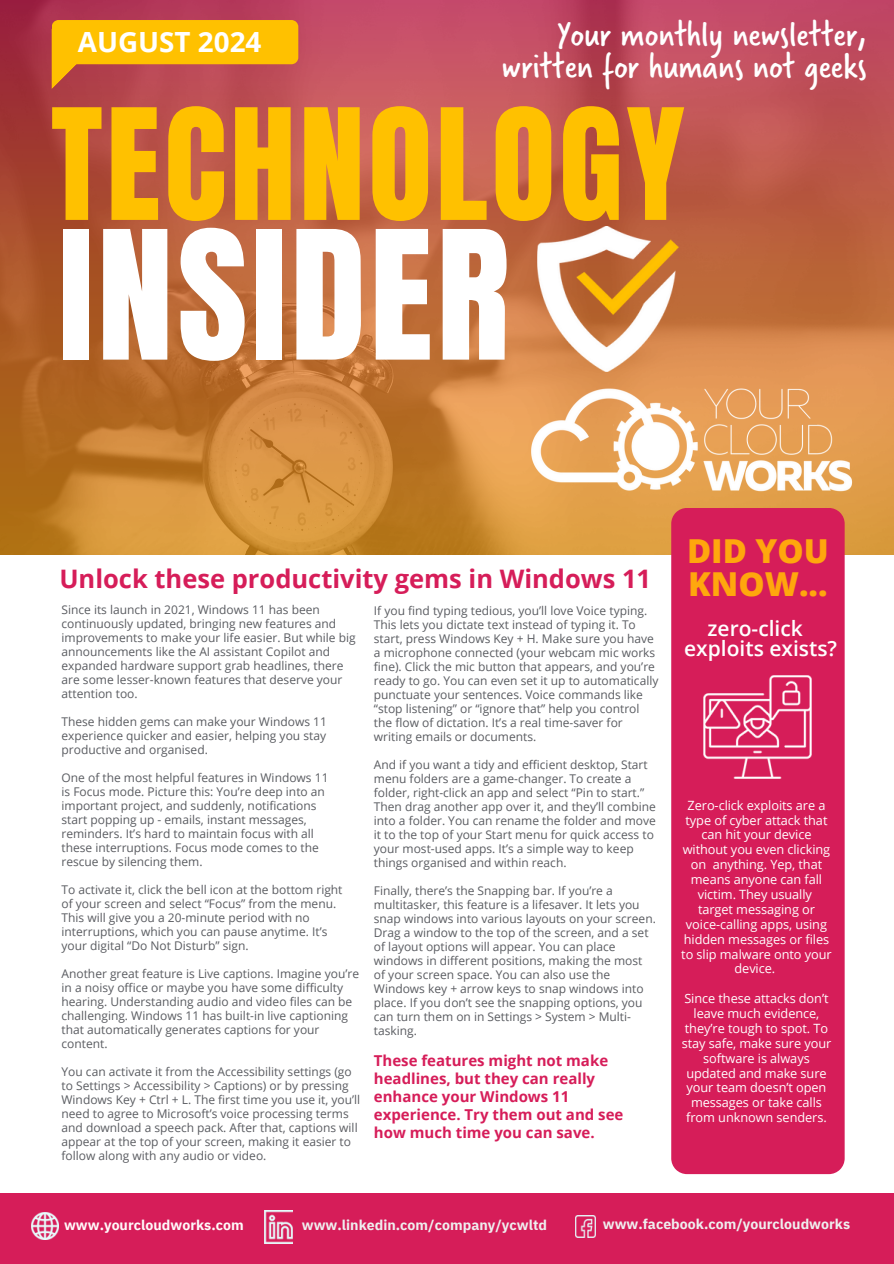
<style>
.page{position:relative;width:894px;height:1264px;background:#fff}
.page>*{position:absolute;margin:0;border:0;box-sizing:border-box;transform-origin:0 0}
.t1{font:152.1px "Anton";letter-spacing:.03em;color:#fff}
.t2{font:131.1px "Anton";letter-spacing:.03em;color:#ffc100}
.t3{font:37.8px/32.8px "Verveine";color:#fff;text-align:right}
.t4{font:800 33px "Open Sans";color:#ffa70d}
.t5{font:700 27.75px "Open Sans";color:#fff}
.t6{font:700 25.5px "Open Sans";color:#d61d59}
.t7{font:600 21px "Open Sans";color:#fff}
.t8{font:700 15px "Open Sans";color:#d61d59}
.t9{font:700 14.1px "IBM Plex Sans";color:#efefef}
.t10{font:700 14.1px "IBM Plex Sans";color:#fffafa}
.t11{font:12.75px/14.9px "Open Sans";letter-spacing:-.005em;color:#fff;text-align:center}
.t12{font:12px/14px "Open Sans";color:#5a5c61}
</style>
<div class="page">
<div style="left:0;top:1193px;width:893px;height:70px;background:#d61d59"></div>
<svg style="left:0;top:0;width:893px;height:555px;background:#c26844"></svg>
<div style="left:671px;top:508px;width:173px;height:666px;background:#d61d59"></div>
<div style="left:52px;top:20px;width:246px;height:44px;background:#ffc100;border-radius:7px"></div>
<svg style="left:52px;top:60px;width:30px;height:29px"></svg>
<img style="left:537px;top:226px;width:141px;height:145px">
<img style="left:703px;top:675px;width:108px;height:103px">
<img style="left:530px;top:382px;width:322px;height:114px">
<img style="left:575px;top:1215px;width:20px;height:22px">
<img style="left:264px;top:1210px;width:28px;height:33px">
<img style="left:31px;top:1212px;width:27px;height:27px">
<p class="t5" style="left:78px;top:22px;width:185px">AUGUST 2024</p>
<p class="t3" style="left:502px;top:17px;width:366px">Your monthly newsletter, written for humans not geeks</p>
<h3 class="t2" style="left:51px;top:71px;width:635px">TECHNOLOGY</h3>
<h5 class="t1" style="left:59px;top:186px;width:452px">INSIDER</h5>
<p class="t4" style="left:686px;top:528px;width:143px">DID YOU</p>
<p class="t6" style="left:59px;top:560px;width:593px">Unlock these productivity gems in Windows 11</p>
<p class="t4" style="left:688px;top:560px;width:141px">KNOW...</p>
<p class="t12" style="left:374px;top:603px;width:286px">If you find typing tedious, you’ll love Voice typing.<br>This lets you dictate text instead of typing it. To start, press Windows Key + H. Make sure you have a microphone connected (your webcam mic works fine). Click the mic button that appears, and you’re ready to go. You can even set it up to automatically punctuate your sentences. Voice commands like “stop listening” or “ignore that” help you control the flow of dictation. It’s a real time-saver for writing emails or documents.</p>
<p class="t12" style="left:374px;top:757px;width:283px">And if you want a tidy and efficient desktop, Start menu folders are a game-changer. To create a folder, right-click an app and select “Pin to start.” Then drag another app over it, and they’ll combine into a folder. You can rename the folder and move it to the top of your Start menu for quick access to your most-used apps. It’s a simple way to keep things organised and within reach.</p>
<p class="t12" style="left:374px;top:883px;width:240px">Finally, there’s the Snapping bar. If you’re a</p>
<p class="t12" style="left:374px;top:897px;width:283px">multitasker, this feature is a lifesaver. It lets you snap windows into various layouts on your screen.<br>Drag a window to the top of the screen, and a set</p>
<p class="t12" style="left:374px;top:939px;width:243px">of layout options will appear. You can place</p>
<p class="t12" style="left:374px;top:953px;width:270px">windows in different positions, making the most</p>
<p class="t12" style="left:374px;top:967px;width:238px">of your screen space. You can also use the</p>
<p class="t12" style="left:374px;top:981px;width:271px">Windows key + arrow keys to snap windows into place. If you don’t see the snapping options, you can turn them on in Settings &gt; System &gt; Multi&shy;tasking.</p>
<p class="t8" style="left:374px;top:1049px;width:236px">These features might not make</p>
<p class="t8" style="left:374px;top:1067px;width:223px">headlines, but they can really</p>
<p class="t8" style="left:374px;top:1085px;width:197px">enhance your Windows 11</p>
<p class="t8" style="left:374px;top:1103px;width:251px">experience. Try them out and see</p>
<p class="t8" style="left:374px;top:1121px;width:222px">how much time you can save.</p>
<p class="t12" style="left:61px;top:602px;width:260px">Since its launch in 2021, Windows 11 has been</p>
<p class="t12" style="left:61px;top:616px;width:295px">continuously updated, bringing new features and improvements to make your life easier. But while big announcements like the AI assistant Copilot and</p>
<h6 class="t12" style="left:61px;top:658px;width:283px">expanded hardware support grab headlines, there</h6>
<p class="t12" style="left:61px;top:672px;width:282px">are some lesser-known features that deserve your attention too.</p>
<p class="t12" style="left:61px;top:714px;width:267px">These hidden gems can make your Windows 11</p>
<p class="t12" style="left:61px;top:728px;width:266px">experience quicker and easier, helping you stay</p>
<p class="t12" style="left:61px;top:742px;width:148px">productive and organised.</p>
<p class="t12" style="left:61px;top:770px;width:268px">One of the most helpful features in Windows 11</p>
<p class="t12" style="left:61px;top:784px;width:265px">is Focus mode. Picture this: You’re deep into an</p>
<p class="t12" style="left:61px;top:798px;width:256px">important project, and suddenly, notifications</p>
<p class="t12" style="left:61px;top:812px;width:254px">start popping up - emails, instant messages, reminders. It’s hard to maintain focus with all</p>
<p class="t12" style="left:61px;top:840px;width:259px">these interruptions. Focus mode comes to the</p>
<p class="t12" style="left:61px;top:854px;width:143px">rescue by silencing them.</p>
<p class="t12" style="left:61px;top:882px;width:282px">To activate it, click the bell icon at the bottom right</p>
<p class="t12" style="left:61px;top:896px;width:276px">of your screen and select “Focus” from the menu.</p>
<p class="t12" style="left:61px;top:910px;width:267px">This will give you a 20-minute period with no interruptions, which you can pause anytime. It’s</p>
<p class="t12" style="left:61px;top:938px;width:189px">your digital “Do Not Disturb” sign.</p>
<p class="t12" style="left:61px;top:966px;width:299px">Another great feature is Live captions. Imagine you’re in a noisy office or maybe you have some difficulty hearing. Understanding audio and video files can be challenging. Windows 11 has built-in live captioning that automatically generates captions for your content.</p>
<p class="t12" style="left:61px;top:1064px;width:292px">You can activate it from the Accessibility settings (go</p>
<p class="t12" style="left:61px;top:1078px;width:300px">to Settings &gt; Accessibility &gt; Captions) or by pressing Windows Key + Ctrl + L. The first time you use it, you’ll need to agree to Microsoft’s voice processing terms and download a speech pack. After that, captions will appear at the top of your screen, making it easier to follow along with any audio or video.</p>
<p class="t7" style="left:707px;top:613px;width:97px">zero-click</p>
<h4 class="t7" style="left:684px;top:633px;width:154px">exploits exists?</h4>
<p class="t11" style="left:682px;top:797px;width:149px">Zero-click exploits are a type of cyber attack that can hit your device without you even clicking on anything. Yep, that means anyone can fall victim. They usually</p>
<p class="t11" style="left:681px;top:901px;width:152px">target messaging or voice-calling apps, using hidden messages or files to slip malware onto your device.</p>
<p class="t11" style="left:684px;top:990px;width:146px">Since these attacks don’t leave much evidence, they’re tough to spot. To</p>
<p class="t11" style="left:681px;top:1035px;width:151px">stay safe, make sure your software is always updated and make sure your team doesn’t open messages or take calls from unknown senders.</p>
<p class="t10" style="left:64px;top:1215px;width:181px">www.yourcloudworks.com</p>
<p class="t9" style="left:302px;top:1215px;width:247px">www.linkedin.com/company/ycwltd</p>
<p class="t9" style="left:602px;top:1214px;width:249px">www.facebook.com/yourcloudworks</p>
</div>
